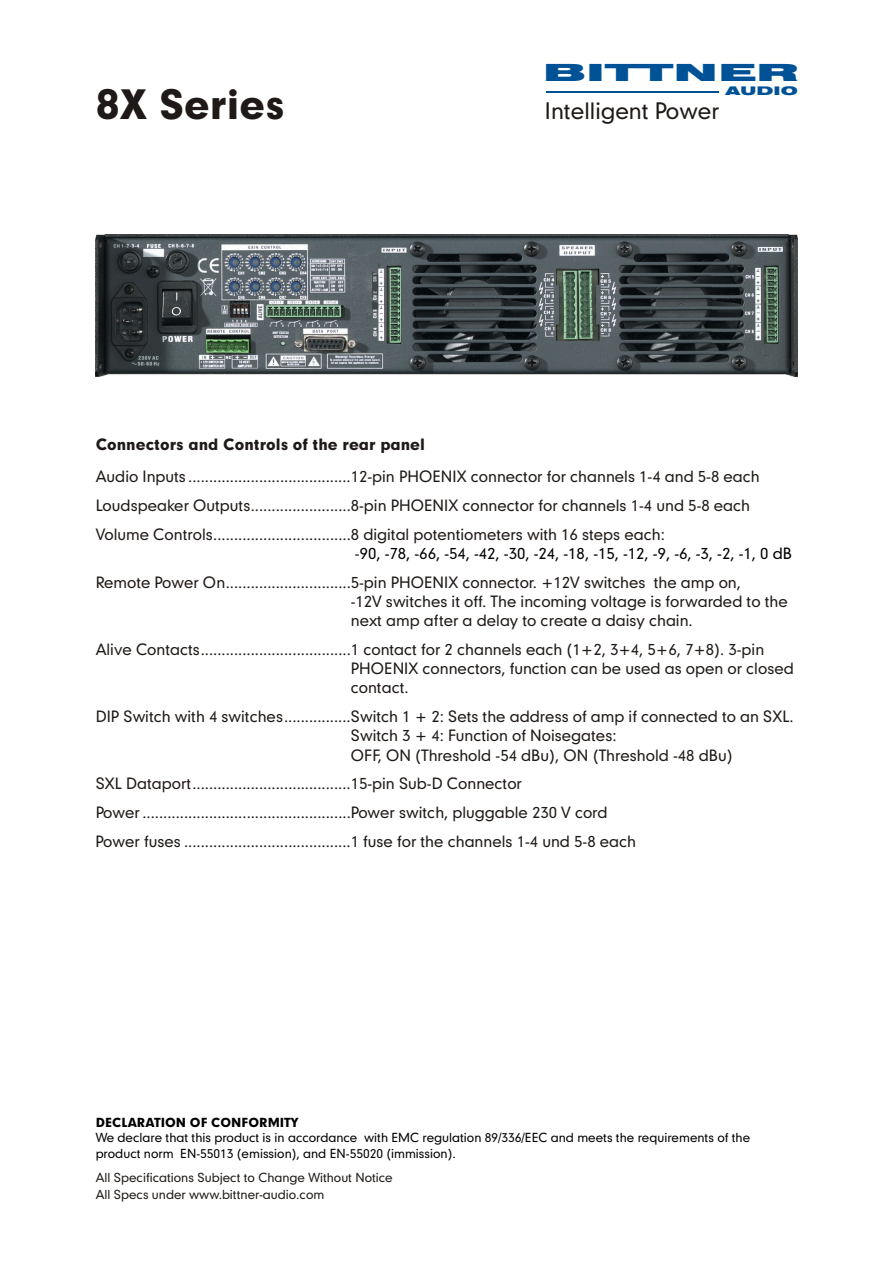
<style>
.page{position:relative;width:894px;height:1263px;background:#fff}
.page>*{position:absolute;margin:0;border:0;box-sizing:border-box;transform-origin:0 0}
.t1{font:700 38.85px "Geometr 706 Md BT";color:#1f1a17}
.t2{font:23.7px "Swis 721 Blk Ex BT";color:#005296;scale:1.82 1}
.t3{font:21.9px "Geometr 706 Md BT";color:#1f1a17}
.t4{font:15px/19.2px "Geometr 706 Md BT";color:#1f1a17}
.t5{font:15px "Geometr 706 Md BT";color:#000}
.t6{font:700 15px "Geometr 706 Md BT";color:#1f1a17}
.t7{font:12px/15.3px "Geometr 706 Md BT";color:#000}
.t8{font:12px/17px "Geometr 706 Md BT";color:#1f1a17}
.t9{font:700 12px "Geometr 706 Md BT";color:#000}
.t10{font:11.85px "Swis 721 Blk Ex BT";color:#005296;scale:1.37 1}
.s1{color:#1f1a17}
</style>
<div class="page">
<hr style="left:546px;top:91px;width:173px;height:2px;background:#005296">
<img style="left:96px;top:234px;width:701px;height:143px">
<img style="left:352px;top:257px;width:20px;height:73px">
<img style="left:351px;top:309px;width:15px;height:14px">
<svg style="left:370px;top:256px;width:8px;height:13px"></svg>
<h1 class="t1" style="left:96px;top:89px;width:191px">8X Series</h1>
<h2 class="t2" style="left:543px;top:63px;width:142px">BITTNER</h2>
<p class="t10" style="left:726px;top:86px;width:54px">AUDIO</p>
<h3 class="t3" style="left:545px;top:102px;width:176px">Intelligent Power</h3>
<p class="t6" style="left:96px;top:438px;width:331px">Connectors and Controls of the rear panel</p>
<p class="t4" style="left:96px;top:464px;width:666px;line-height:28.8px">Audio Inputs .......................................12-pin PHOENIX connector for channels 1-4 and 5-8 each<br>Loudspeaker Outputs........................8-pin PHOENIX connector for channels 1-4 und 5-8 each<br>Volume Controls.................................8 digital potentiometers with 16 steps each:</p>
<p class="t5" style="left:355px;top:548px;width:439px"><span class="s1">-</span>90, -78, -66, -54, -42, -30, -24, -18, -15, -12, -9, -6, -3, -2, -1, 0 dB</p>
<p class="t4" style="left:351px;top:594px;width:439px">-12V switches it off. The incoming voltage is forwarded to the next amp after a delay to create a daisy chain.</p>
<p class="t4" style="left:351px;top:642px;width:445px;text-indent:-255px">Alive Contacts....................................1 contact for 2 channels each (1+2, 3+4, 5+6, 7+8). 3-pin<br>PHOENIX connectors, function can be used as open or closed contact.</p>
<p class="t4" style="left:351px;top:709px;width:445px;text-indent:-255px">DIP Switch with 4 switches................Switch 1 + 2: Sets the address of amp if connected to an SXL.<br>Switch 3 + 4: Function of Noisegates:<br>OFF, ON (Threshold -54 dBu), ON (Threshold -48 dBu)</p>
<p class="t4" style="left:96px;top:771px;width:542px;line-height:28.8px">SXL Dataport......................................15-pin Sub-D Connector<br>Power ..................................................Power switch, pluggable 230 V cord<br>Power fuses ........................................1 fuse for the channels 1-4 und 5-8 each</p>
<p class="t4" style="left:96px;top:574px;width:647px">Remote Power On..............................5-pin PHOENIX connector. +12V switches the amp on,</p>
<p class="t9" style="left:96px;top:1118px;width:205px">DECLARATION OF CONFORMITY</p>
<p class="t7" style="left:96px;top:1132px;width:656px">We declare that this product is in accordance with EMC regulation 89/336/EEC and meets the requirements of the product norm EN-55013 (emission), and EN-55020 (immission).</p>
<p class="t8" style="left:96px;top:1171px;width:299px">All Specifications Subject to Change Without Notice<br>All Specs under www.bittner-audio.com</p>
</div>
